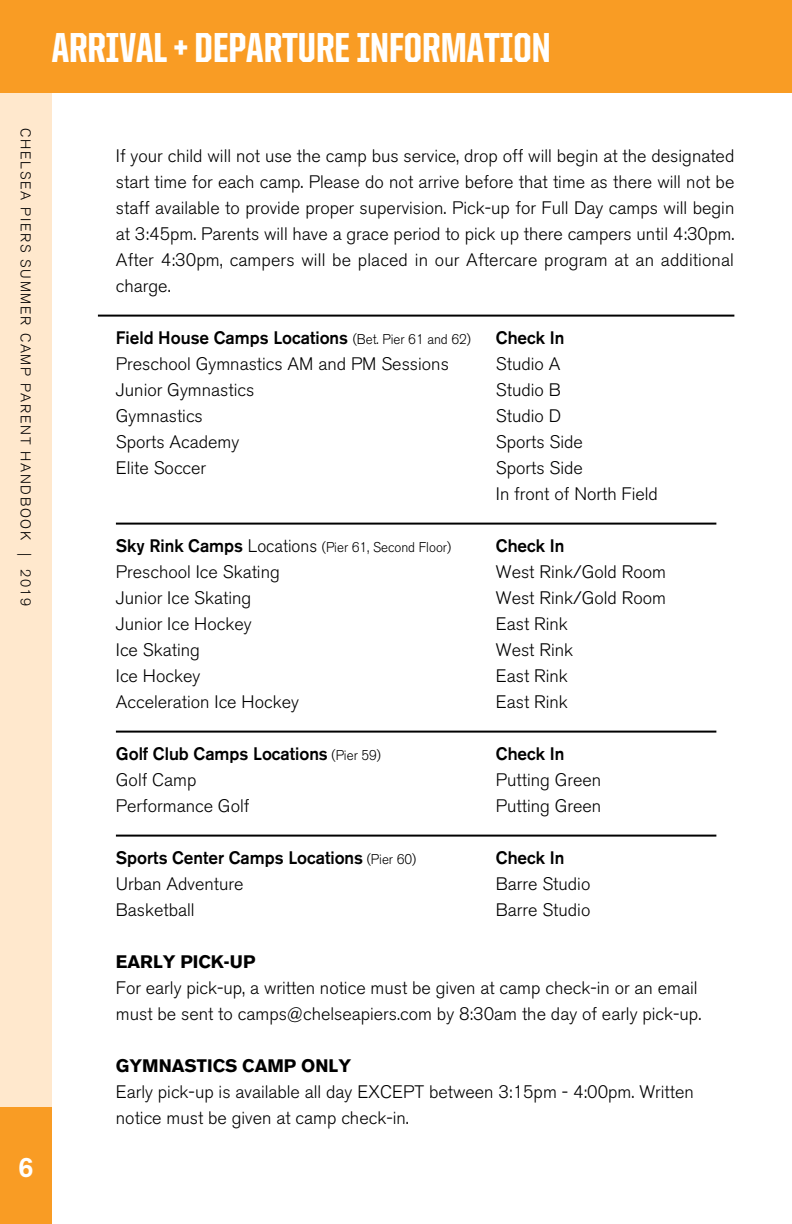
<style>
.page{position:relative;width:792px;height:1224px;background:#fff}
.page>*{position:absolute;margin:0;border:0;box-sizing:border-box;transform-origin:0 0}
.t1{font:800 42px "United Sans Cond";color:#fff}
.t2{font:500 28px "Akzidenz Grotesk BE";color:#fff}
.t3{font:300 18px/26px "Akzidenz Grotesk BE";color:#000}
.t4{font:500 18px "Akzidenz Grotesk BE";color:#000;scale:.95 1}
.t5{font:700 18px "Akzidenz Grotesk BE";color:#000}
.t6{font:300 14px "Akzidenz Grotesk BE";letter-spacing:.12em;color:#000}
.t7{font:300 14px "Akzidenz Grotesk BE";color:#000;scale:.95 1}
.s1{font-weight:300;font-size:14px}
.s2{font-weight:500;font-size:18px}
.s3{font-size:18px}
</style>
<div class="page">
<div style="left:0;top:92px;width:52px;height:1015px;background:#ffe8cd"></div>
<div style="left:0;top:1107px;width:52px;height:117px;background:#f99c24"></div>
<hr style="left:98px;top:315px;width:636px;height:2px;background:#000">
<hr style="left:116px;top:523px;width:600px;height:2px;background:#000">
<hr style="left:116px;top:731px;width:600px;height:2px;background:#000">
<hr style="left:116px;top:835px;width:600px;height:2px;background:#000">
<div style="left:0;top:0;width:792px;height:92px;background:#f99c24"></div>
<h1 class="t1" style="left:52px;top:26px;width:500px">ARRIVAL + DEPARTURE INFORMATION</h1>
<p class="t6" style="left:33px;top:128px;width:480px;rotate:90deg">CHELSEA PIERS SUMMER CAMP PARENT HANDBOOK | 2019</p>
<h2 class="t2" style="left:18px;top:1150px;width:17px">6</h2>
<p class="t3" style="left:116px;top:143px;width:620px;text-align:justify">If your child will not use the camp bus service, drop off will begin at the designated start time for each camp. Please do not arrive before that time as there will not be staff available to provide proper supervision. Pick-up for Full Day camps will begin at 3:45pm. Parents will have a grace period to pick up there campers until 4:30pm.<br>After 4:30pm, campers will be placed in our Aftercare program at an additional charge.</p>
<p class="t4" style="left:116px;top:326px;width:375px">Field House Camps Locations <span class="s1">(Bet. Pier 61 and 62)</span></p>
<p class="t4" style="left:496px;top:326px;width:74px">Check In</p>
<p class="t3" style="left:116px;top:351px;width:334px">Preschool Gymnastics AM and PM Sessions</p>
<p class="t3" style="left:496px;top:351px;width:66px">Studio A</p>
<p class="t3" style="left:116px;top:377px;width:140px">Junior Gymnastics</p>
<p class="t3" style="left:496px;top:377px;width:66px">Studio B</p>
<p class="t3" style="left:116px;top:403px;width:88px">Gymnastics</p>
<p class="t3" style="left:496px;top:403px;width:67px">Studio D</p>
<p class="t3" style="left:116px;top:429px;width:125px">Sports Academy</p>
<p class="t3" style="left:496px;top:429px;width:89px">Sports Side</p>
<p class="t3" style="left:116px;top:455px;width:92px">Elite Soccer</p>
<p class="t3" style="left:496px;top:455px;width:164px">Sports Side<br>In front of North Field</p>
<p class="t7" style="left:116px;top:539px;width:355px"><span class="s2">Sky Rink Camps</span> <span class="s3">Locations</span> (Pier 61, Second Floor)</p>
<p class="t4" style="left:496px;top:534px;width:74px">Check In</p>
<p class="t3" style="left:116px;top:559px;width:165px">Preschool Ice Skating</p>
<p class="t3" style="left:496px;top:559px;width:172px">West Rink/Gold Room</p>
<p class="t3" style="left:116px;top:585px;width:137px">Junior Ice Skating</p>
<p class="t3" style="left:496px;top:585px;width:172px">West Rink/Gold Room</p>
<p class="t3" style="left:116px;top:611px;width:137px">Junior Ice Hockey</p>
<p class="t3" style="left:496px;top:611px;width:73px">East Rink</p>
<p class="t3" style="left:116px;top:637px;width:86px">Ice Skating</p>
<p class="t3" style="left:496px;top:637px;width:79px">West Rink</p>
<p class="t3" style="left:116px;top:663px;width:86px">Ice Hockey</p>
<p class="t3" style="left:496px;top:663px;width:73px">East Rink</p>
<p class="t3" style="left:116px;top:689px;width:185px">Acceleration Ice Hockey</p>
<p class="t3" style="left:496px;top:689px;width:73px">East Rink</p>
<p class="t4" style="left:116px;top:742px;width:281px">Golf Club Camps Locations <span class="s1">(Pier 59)</span></p>
<p class="t4" style="left:496px;top:742px;width:74px">Check In</p>
<p class="t3" style="left:116px;top:767px;width:82px">Golf Camp</p>
<p class="t3" style="left:496px;top:767px;width:107px">Putting Green</p>
<p class="t3" style="left:116px;top:793px;width:135px">Performance Golf</p>
<p class="t3" style="left:496px;top:793px;width:107px">Putting Green</p>
<p class="t4" style="left:116px;top:846px;width:318px">Sports Center Camps Locations <span class="s1">(Pier 60)</span></p>
<p class="t4" style="left:496px;top:846px;width:74px">Check In</p>
<p class="t3" style="left:116px;top:871px;width:129px">Urban Adventure</p>
<p class="t3" style="left:496px;top:871px;width:96px">Barre Studio</p>
<p class="t3" style="left:116px;top:897px;width:80px">Basketball</p>
<p class="t3" style="left:496px;top:897px;width:96px">Barre Studio</p>
<p class="t5" style="left:116px;top:951px;width:141px">EARLY PICK-UP</p>
<p class="t3" style="left:116px;top:975px;width:587px">For early pick-up, a written notice must be given at camp check-in or an email must be sent to camps@chelseapiers.com by 8:30am the day of early pick-up.</p>
<p class="t5" style="left:116px;top:1055px;width:237px">GYMNASTICS CAMP ONLY</p>
<p class="t3" style="left:116px;top:1079px;width:579px">Early pick-up is available all day EXCEPT between 3:15pm - 4:00pm. Written notice must be given at camp check-in.</p>
</div>
